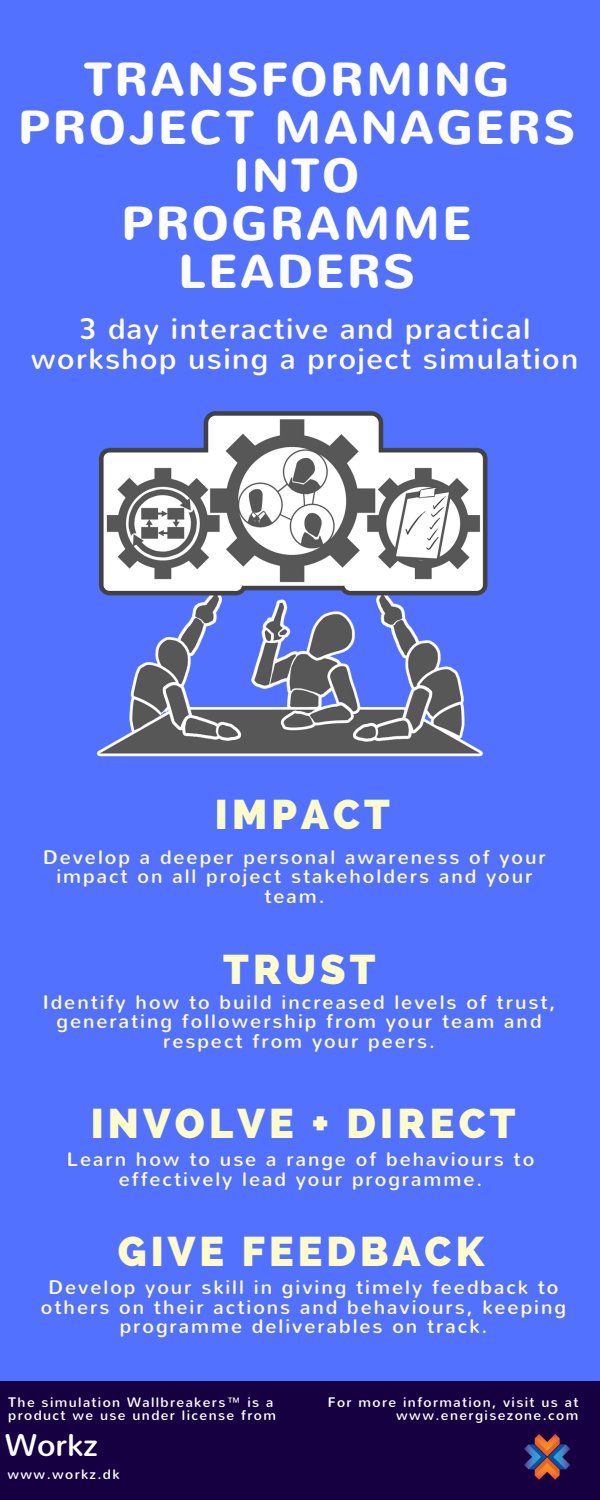
<style>
.page{position:relative;width:600px;height:1500px;background:#5271ff}
.page>*{position:absolute;margin:0;border:0;box-sizing:border-box;transform-origin:0 0}
.t1{font:700 47.2px/48px "Nunito";letter-spacing:.05em;color:#fff;text-align:center}
.t2{font:800 41.3px "Raleway";letter-spacing:.1em;color:#fffccc}
.t3{font:31.4px "Nunito";color:#fff}
.t4{font:29.5px/30px "Nunito";letter-spacing:.05em;color:#fff;text-align:center}
.t5{font:19.7px/19.5px "Nunito";letter-spacing:.1em;color:#fffccc;text-align:center}
.t6{font:13.8px/13.5px "Nunito";letter-spacing:.1em;color:#fff}
.s1{font-family:"Liberation Sans"}
</style>
<div class="page">
<img style="left:97px;top:411px;width:391px;height:346px">
<div style="left:0;top:1381px;width:600px;height:119px;background:#160041"></div>
<img style="left:524px;top:1434px;width:46px;height:46px">
<h1 class="t1" style="left:18px;top:56px;width:558px">TRANSFORMING<br>PROJECT MANAGERS<br>INTO<br>PROGRAMME<br>LEADERS</h1>
<h3 class="t4" style="left:31px;top:314px;width:549px">3 day interactive and practical workshop using a project simulation</h3>
<h2 class="t2" style="left:215px;top:790px;width:176px">IMPACT</h2>
<p class="t5" style="left:43px;top:848px;width:504px">Develop a deeper personal awareness of your impact on all project stakeholders and your team.</p>
<h2 class="t2" style="left:223px;top:945px;width:154px">TRUST</h2>
<p class="t5" style="left:43px;top:992px;width:514px">Identify how to build increased levels of trust, generating followership from your team and respect from your peers.</p>
<h2 class="t2" style="left:91px;top:1099px;width:426px">INVOLVE + DIRECT</h2>
<p class="t5" style="left:67px;top:1150px;width:469px">Learn how to use a range of behaviours to effectively lead your programme.</p>
<h2 class="t2" style="left:118px;top:1228px;width:368px">GIVE FEEDBACK</h2>
<p class="t5" style="left:41px;top:1278px;width:527px">Develop your skill in giving timely feedback to others on their actions and behaviours, keeping programme deliverables on track.</p>
<p class="t6" style="left:8px;top:1395px;width:269px">The simulation Wallbreakers<span class="s1">™</span> is a product we use under license from</p>
<h3 class="t3" style="left:5px;top:1425px;width:94px">Workz</h3>
<p class="t6" style="left:7px;top:1467px;width:113px">www.workz.dk</p>
<p class="t6" style="left:328px;top:1395px;width:252px;text-align:right">For more information, visit us at www.energisezone.com</p>
</div>
